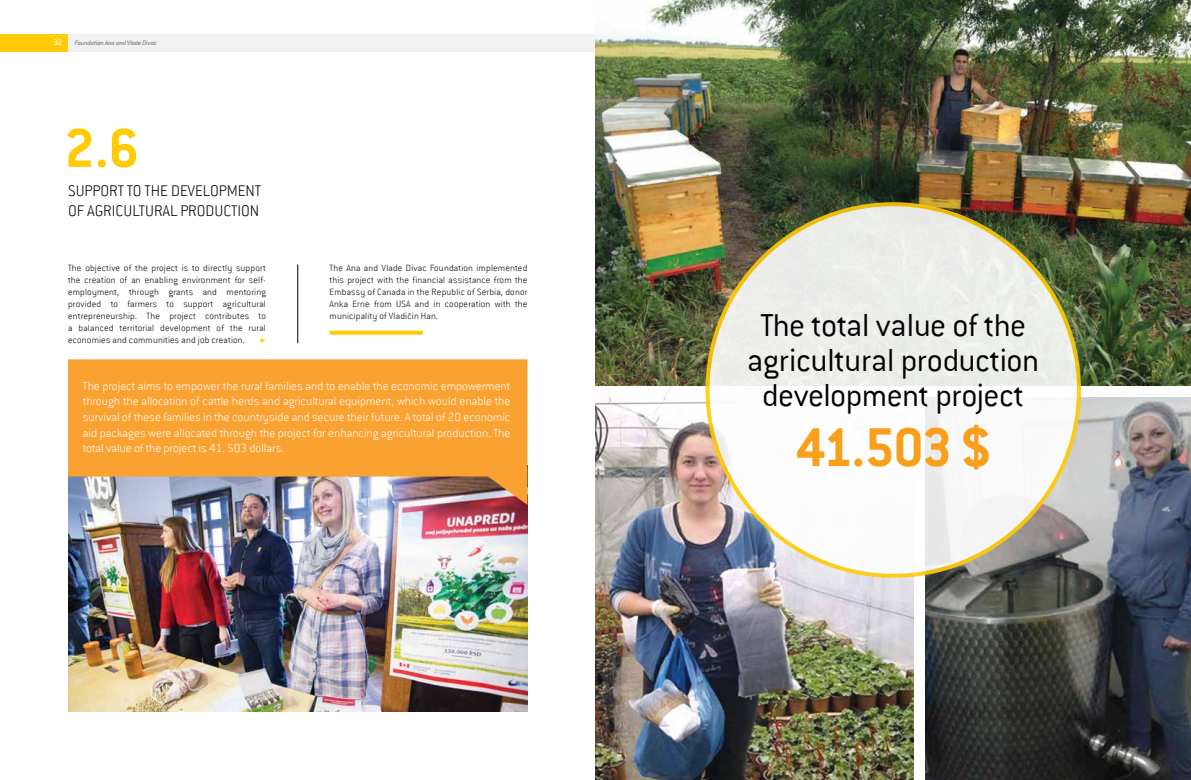
<style>
.page{position:relative;width:1191px;height:780px;background:#fff}
.page>*{position:absolute;margin:0;border:0;box-sizing:border-box;transform-origin:0 0}
.t1{font:700 60px "Conduit ITCBM";color:#f99f1c}
.t2{font:700 60px "Conduit ITCBM";color:#ffcb05}
.t3{font:300 35px/35px "Conduit ITCBM";letter-spacing:-.015em;color:#000;text-align:center}
.t4{font:200 17px/20px "Conduit ITCBM";color:#000}
.t5{font:200 13px/15.6px "Conduit ITCBM";color:#fff;text-align:justify}
.t6{font:200 10px/12px "Conduit ITCBM";letter-spacing:.02em;color:#000;text-align:justify}
.t7{font:10px "Minion Pro";color:#ffcb05}
.t8{font:500 9px "Conduit ITCBM";color:#fff}
.t9{font:italic 300 7px "Conduit ITCBM";letter-spacing:-.01em;color:#58595b}
</style>
<div class="page">
<div style="left:68px;top:34px;width:527px;height:17px;background:#f1f1f2"></div>
<div style="left:0;top:34px;width:68px;height:17px;background:#ffcb05"></div>
<img style="left:68px;top:505px;width:459px;height:206px">
<img style="left:595px;top:386px;width:318px;height:394px">
<img style="left:595px;top:0;width:596px;height:386px">
<svg style="left:68px;top:359px;width:459px;height:146px;background:#e9a148"></svg>
<svg style="left:329px;top:331px;width:94px;height:4px"></svg>
<hr style="left:297px;top:264px;width:1px;height:79px;background:#000">
<img style="left:925px;top:397px;width:266px;height:383px">
<svg style="left:707px;top:204px;width:372px;height:371px;fill:#f1f2ee"></svg>
<p class="t8" style="left:53px;top:37px;width:11px">32</p>
<p class="t9" style="left:75px;top:38px;width:84px">Foundation Ana and Vlade Divac</p>
<h1 class="t2" style="left:64px;top:112px;width:76px">2.6</h1>
<h3 class="t4" style="left:68px;top:180px;width:195px">SUPPORT TO THE DEVELOPMENT<br>OF AGRICULTURAL PRODUCTION</h3>
<p class="t6" style="left:68px;top:261px;width:199px">The objective of the project is to directly support the creation of an enabling environment for self&shy;employment, through grants and mentoring provided to farmers to support agricultural entrepreneurship. The project contributes to a balanced territorial development of the rural economies and communities and job creation.</p>
<p class="t6" style="left:329px;top:261px;width:199px">The Ana and Vlade Divac Foundation implemented this project with the financial assistance from the Embassy of Canada in the Republic of Serbia, donor Anka Erne from USA and in cooperation with the municipality of Vladičin Han.</p>
<p class="t7" style="left:260px;top:333px;width:8px">▶</p>
<p class="t5" style="left:83px;top:377px;width:429px">The project aims to empower the rural families and to enable the economic empowerment through the allocation of cattle herds and agricultural equipment, which would enable the survival of these families in the countryside and secure their future. A total of 20 economic aid packages were allocated through the project for enhancing agricultural production. The total value of the project is 41. 503 dollars.</p>
<h2 class="t3" style="left:747px;top:306px;width:293px">The total value of the agricultural production development project</h2>
<h1 class="t1" style="left:795px;top:411px;width:197px">41.503 $</h1>
</div>
